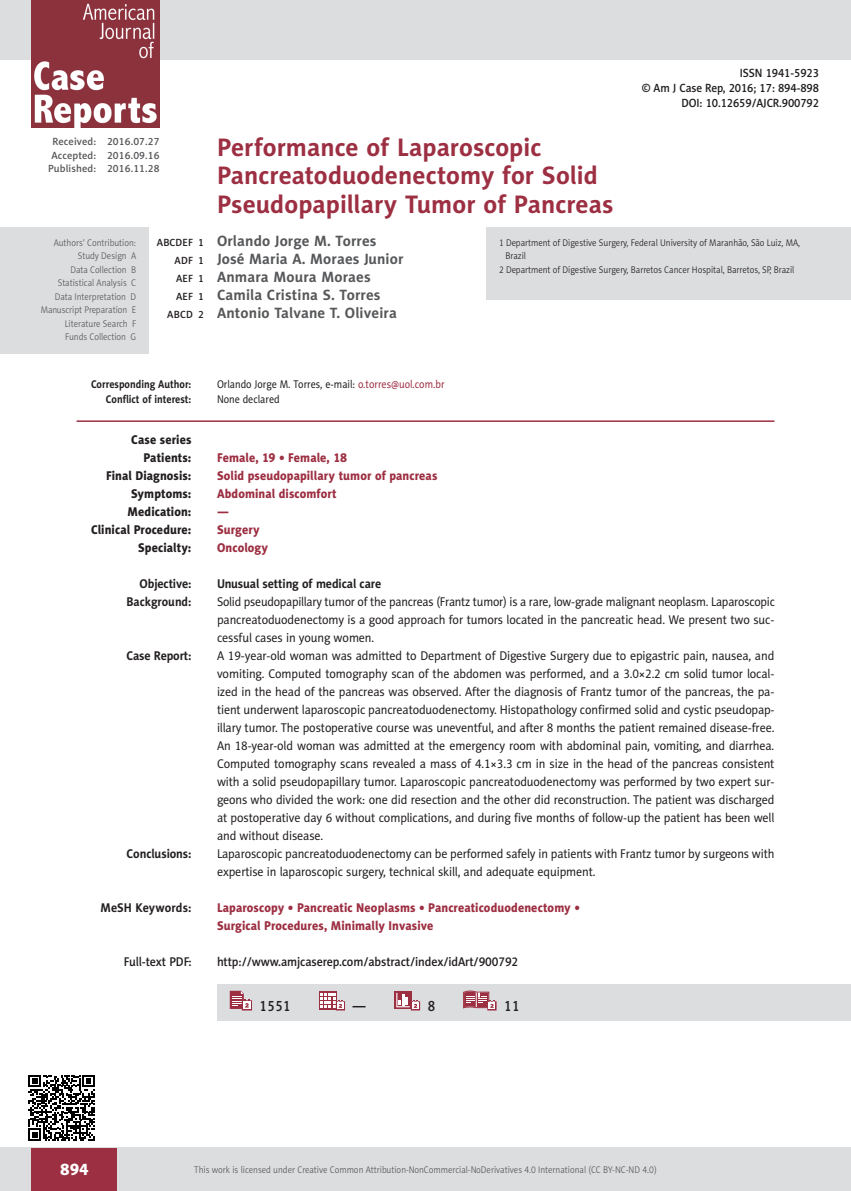
<style>
.page{position:relative;width:851px;height:1191px;background:#fff}
.page>*{position:absolute;margin:0;border:0;box-sizing:border-box;transform-origin:0 0}
.AJCR_Tytul{font:700 25.5px/28.5px "Naomi Sans EFN";color:#9d2f42}
.t1{font:16.5px "Naomi Sans EFN Heavy";color:#fff}
.AJCR_Autorzy{font:700 15px "Naomi Sans EFN";letter-spacing:.01em;color:#57585a}
.AJCR_dane{font:15px "Naomi Sans EFN Medium";letter-spacing:.03em;color:#231f20;scale:.9 1}
.AJCR_Summary_body{font:12.75px/18px "Naomi Sans EFN";letter-spacing:-.01em;color:#231f20;text-align:justify;scale:.95 1}
.AJCR_Summary_body-2{font:12.75px/18px "Naomi Sans EFN";letter-spacing:-.01em;color:#231f20;text-align:justify;scale:.93 1}
.AJCR_keywords{font:12.75px/18px "Naomi Sans EFN Heavy";letter-spacing:.005em;color:#9d2f42;scale:.95 1}
.AJCR_keywords-2{font:12.75px "Naomi Sans EFN Heavy";letter-spacing:.005em;color:#231f20;scale:.95 1}
.AJCR_full_text_pdf{font:12.75px "Naomi Sans EFN Medium";letter-spacing:-.01em;color:#231f20;scale:.95 1}
.AJCR_Summary_body-3{font:700 12.75px "Naomi Sans EFN";letter-spacing:-.01em;color:#231f20;scale:.95 1}
.AJCR_keywords-3{font:700 12.75px "Naomi Sans EFN";letter-spacing:.005em;color:#231f20;scale:.95 1}
.AJCR_Summary_body-4{font:700 12.75px "Naomi Sans EFN";letter-spacing:-.01em;color:#231f20;scale:.93 1}
.AJCR_full_text_pdf-2{font:12px "Naomi Sans EFN Medium";letter-spacing:-.01em;color:#231f20;scale:.95 1}
.AJCR_Adres{font:11.25px "Naomi Sans EFN";color:#231f20;scale:.9 1}
.AJCR_Adres-2{font:700 11.25px "Naomi Sans EFN";color:#231f20;scale:.9 1}
.t2{font:10.5px "Naomi Sans EFN Medium";letter-spacing:.01em;color:#57585a}
.t3{font:9.75px "Naomi Sans EFN Light";color:#57585a;scale:.9 1}
.AJCR_Afiliacja{font:9.75px/13.5px "Naomi Sans EFN Light";color:#231f20;scale:.9 1}
.s1{font-family:"Naomi Sans EFN Medium";font-weight:400;font-size:10.5px;color:#231f20}
.s2{color:#9d2f42}
</style>
<div class="page">
<div style="left:217px;top:984px;width:633px;height:36px;background:#dcdddf"></div>
<svg style="left:230px;top:990px;width:22px;height:20px"></svg>
<div style="left:319px;top:991px;width:17px;height:18px;background:#9d2f42"></div>
<svg style="left:320px;top:992px;width:25px;height:18px"></svg>
<div style="left:394px;top:991px;width:18px;height:18px;background:#9d2f42"></div>
<svg style="left:396px;top:993px;width:24px;height:17px"></svg>
<svg style="left:463px;top:990px;width:33px;height:20px"></svg>
<hr style="left:77px;top:420px;width:697px;height:2px;background:#9d2f42">
<div style="left:0;top:228px;width:149px;height:126px;background:#dcdddf"></div>
<div style="left:486px;top:228px;width:364px;height:72px;background:#dcdddf"></div>
<svg style="left:28px;top:1075px;width:67px;height:66px"></svg>
<hr style="left:850px;top:0;width:1px;height:60px;background:#dcdddf">
<div style="left:0;top:1148px;width:850px;height:43px;background:#dcdddf"></div>
<div style="left:32px;top:1147px;width:85px;height:43px;background:#9d2f42"></div>
<div style="left:0;top:0;width:850px;height:60px;background:#dcdddf"></div>
<img style="left:32px;top:0;width:127px;height:127px">
<p class="AJCR_full_text_pdf-2" style="left:739px;top:66px;width:85px">ISSN 1941-5923</p>
<p class="AJCR_full_text_pdf-2" style="left:641px;top:81px;width:188px">© Am J Case Rep, 2016; 17: 894-898</p>
<p class="AJCR_full_text_pdf-2" style="left:681px;top:96px;width:146px">DOI: 10.12659/AJCR.900792</p>
<p class="AJCR_Tytul" style="left:217px;top:133px;width:398px">Performance of Laparoscopic<br>Pancreatoduodenectomy for Solid<br>Pseudopapillary Tumor of Pancreas</p>
<p class="AJCR_Autorzy" style="left:157px;top:232px;width:221px"><span class="s1">ABCDEF 1</span> Orlando Jorge M. Torres</p>
<p class="AJCR_Autorzy" style="left:175px;top:250px;width:230px"><span class="s1">ADF 1</span> José Maria A. Moraes Junior</p>
<p class="AJCR_Autorzy" style="left:176px;top:268px;width:196px"><span class="s1">AEF 1</span> Anmara Moura Moraes</p>
<p class="AJCR_Autorzy" style="left:176px;top:286px;width:206px"><span class="s1">AEF 1</span> Camila Cristina S. Torres</p>
<p class="AJCR_Autorzy" style="left:167px;top:304px;width:231px"><span class="s1">ABCD 2</span> Antonio Talvane T. Oliveira</p>
<p class="t2" style="left:52px;top:136px;width:109px">Received: 2016.07.27</p>
<p class="t2" style="left:51px;top:149px;width:110px">Accepted: 2016.09.16</p>
<p class="t2" style="left:48px;top:163px;width:113px">Published: 2016.11.28</p>
<p class="t3" style="left:54px;top:237px;width:93px">Authors’ Contribution:</p>
<p class="t3" style="left:78px;top:250px;width:66px">Study Design A</p>
<p class="t3" style="left:70px;top:264px;width:74px">Data Collection B</p>
<p class="t3" style="left:58px;top:277px;width:89px">Statistical Analysis C</p>
<p class="t3" style="left:55px;top:291px;width:92px">Data Interpretation D</p>
<p class="t3" style="left:41px;top:304px;width:107px">Manuscript Preparation E</p>
<p class="t3" style="left:65px;top:318px;width:81px">Literature Search F</p>
<p class="t3" style="left:65px;top:331px;width:80px">Funds Collection G</p>
<p class="AJCR_Afiliacja" style="left:505px;top:236px;width:329px;text-indent:-6px">1 Department of Digestive Surgery, Federal University of Maranhão, São Luiz, MA,<br>Brazil</p>
<p class="AJCR_Afiliacja" style="left:499px;top:263px;width:329px">2 Department of Digestive Surgery, Barretos Cancer Hospital, Barretos, SP, Brazil</p>
<p class="AJCR_Adres-2" style="left:91px;top:377px;width:113px">Corresponding Author:</p>
<p class="AJCR_Adres" style="left:217px;top:377px;width:254px">Orlando Jorge M. Torres, e-mail: <span class="s2">o.torres@uol.com.br</span></p>
<p class="AJCR_Adres-2" style="left:106px;top:393px;width:97px">Conflict of interest:</p>
<p class="AJCR_Adres" style="left:217px;top:393px;width:71px">None declared</p>
<p class="AJCR_keywords-2" style="left:131px;top:432px;width:65px">Case series</p>
<p class="AJCR_keywords-2" style="left:143px;top:450px;width:52px">Patients:</p>
<p class="AJCR_keywords" style="left:217px;top:448px;width:138px">Female, 19 • Female, 18</p>
<p class="AJCR_keywords-2" style="left:106px;top:468px;width:91px">Final Diagnosis:</p>
<p class="AJCR_keywords" style="left:217px;top:466px;width:233px">Solid pseudopapillary tumor of pancreas</p>
<p class="AJCR_keywords-2" style="left:131px;top:486px;width:65px">Symptoms:</p>
<p class="AJCR_keywords" style="left:217px;top:484px;width:128px">Abdominal discomfort</p>
<p class="AJCR_keywords-2" style="left:128px;top:504px;width:69px">Medication:</p>
<p class="AJCR_keywords" style="left:217px;top:502px;width:14px">—</p>
<p class="AJCR_keywords-2" style="left:91px;top:522px;width:107px">Clinical Procedure:</p>
<p class="AJCR_keywords" style="left:217px;top:520px;width:47px">Surgery</p>
<p class="AJCR_keywords-2" style="left:138px;top:540px;width:58px">Specialty:</p>
<p class="AJCR_keywords" style="left:217px;top:538px;width:55px">Oncology</p>
<p class="AJCR_Summary_body-3" style="left:139px;top:576px;width:56px">Objective:</p>
<p class="AJCR_Summary_body-3" style="left:217px;top:576px;width:174px">Unusual setting of medical care</p>
<p class="AJCR_Summary_body-4" style="left:126px;top:594px;width:71px">Background:</p>
<p class="AJCR_Summary_body-2" style="left:217px;top:593px;width:601px">Solid pseudopapillary tumor of the pancreas (Frantz tumor) is a rare, low-grade malignant neoplasm. Laparoscopic pancreatoduodenectomy is a good approach for tumors located in the pancreatic head. We present two suc&shy;cessful cases in young women.</p>
<p class="AJCR_Summary_body-3" style="left:126px;top:648px;width:70px">Case Report:</p>
<p class="AJCR_Summary_body" style="left:217px;top:647px;width:588px">A 19-year-old woman was admitted to Department of Digestive Surgery due to epigastric pain, nausea, and vomiting. Computed tomography scan of the abdomen was performed, and a 3.0×2.2 cm solid tumor local&shy;ized in the head of the pancreas was observed. After the diagnosis of Frantz tumor of the pancreas, the pa&shy;tient underwent laparoscopic pancreatoduodenectomy. Histopathology confirmed solid and cystic pseudopap&shy;illary tumor. The postoperative course was uneventful, and after 8 months the patient remained disease-free.<br>An 18-year-old woman was admitted at the emergency room with abdominal pain, vomiting, and diarrhea.<br>Computed tomography scans revealed a mass of 4.1×3.3 cm in size in the head of the pancreas consistent with a solid pseudopapillary tumor. Laparoscopic pancreatoduodenectomy was performed by two expert sur&shy;geons who divided the work: one did resection and the other did reconstruction. The patient was discharged at postoperative day 6 without complications, and during five months of follow-up the patient has been well and without disease.</p>
<p class="AJCR_Summary_body-3" style="left:127px;top:846px;width:70px">Conclusions:</p>
<p class="AJCR_Summary_body" style="left:217px;top:845px;width:588px">Laparoscopic pancreatoduodenectomy can be performed safely in patients with Frantz tumor by surgeons with expertise in laparoscopic surgery, technical skill, and adequate equipment.</p>
<p class="AJCR_keywords-3" style="left:100px;top:900px;width:97px">MeSH Keywords:</p>
<p class="AJCR_keywords" style="left:217px;top:898px;width:383px">Laparoscopy • Pancreatic Neoplasms • Pancreaticoduodenectomy •<br>Surgical Procedures, Minimally Invasive</p>
<p class="AJCR_full_text_pdf" style="left:124px;top:954px;width:73px">Full-text PDF:</p>
<p class="AJCR_full_text_pdf" style="left:217px;top:954px;width:318px">http://www.amjcaserep.com/abstract/index/idArt/900792</p>
<p class="AJCR_dane" style="left:259px;top:996px;width:36px">1551</p>
<p class="AJCR_dane" style="left:352px;top:996px;width:16px">—</p>
<p class="AJCR_dane" style="left:427px;top:996px;width:10px">8</p>
<p class="AJCR_dane" style="left:504px;top:996px;width:19px">11</p>
<p class="t1" style="left:60px;top:1159px;width:30px">894</p>
<p class="t3" style="left:194px;top:1164px;width:515px">This work is licensed under Creative Common Attribution-NonCommercial-NoDerivatives 4.0 International (CC BY-NC-ND 4.0)</p>
</div>
